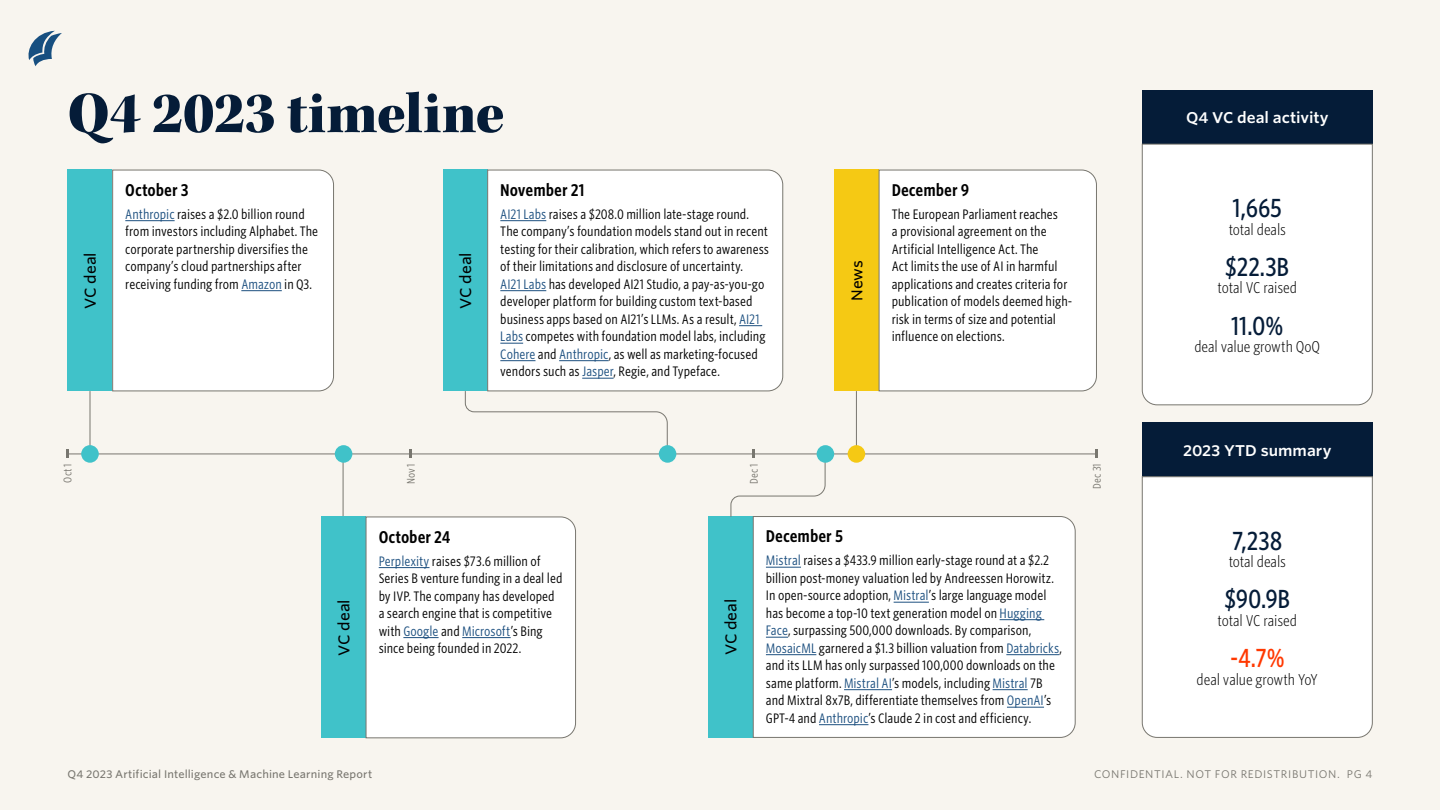
<style>
.page{position:relative;width:1440px;height:810px;background:#f8f5ef}
.page>*{position:absolute;margin:0;border:0;box-sizing:border-box;transform-origin:0 0}
.ETR_H1{font:60px "Kepler Std Black Subh";color:#051c38}
.ETR_Timeline_tombstone_number{font:500 25px "Whitney Cond S Sm";letter-spacing:-.005em;color:#051c38}
.ETR_Timeline_tombstone_number-2{font:500 25px "Whitney Cond S Sm";color:#ff3800}
.ETR_Timeline_item_date{font:600 16.25px "Whitney Cond S Sm";color:#000}
.ETR_Timeline_tombstone_text{font:300 15px "Whitney Cond S Sm";letter-spacing:-.01em;color:#000}
.ETR_Timeline_tombstone_header{font:600 15px "Whitney S Sm";color:#fff}
.ETR_Timeline_item_header{font:500 15px "Whitney S Sm";letter-spacing:-.01em;color:#000}
.ETR_Timeline_item_text{font:13.12px/17.5px "Whitney Cond S Sm";color:#000}
.t1{font:500 10.62px "Whitney S Sm";letter-spacing:.01em;color:#78766f}
.t2{font:10.62px "Whitney S Sm";letter-spacing:.055em;color:#78766f}
.ETR_Timeline_date_marker{font:10.62px "Whitney Cond S Sm";letter-spacing:.015em;color:#78766f}
.s1{color:#1d5080}
</style>
<div class="page">
<svg style="left:28px;top:31px;width:34px;height:35px"></svg>
<hr style="left:856px;top:391px;width:1px;height:63px;background:#78766f">
<hr style="left:343px;top:454px;width:1px;height:63px;background:#78766f">
<hr style="left:67px;top:454px;width:1030px;height:1px;background:#78766f">
<svg style="left:66px;top:450px;width:3px;height:8px"></svg>
<svg style="left:409px;top:450px;width:3px;height:8px"></svg>
<svg style="left:1095px;top:450px;width:3px;height:8px"></svg>
<div style="left:68px;top:170px;width:44px;height:221px;background:#40c2c9"></div>
<div style="left:112px;top:170px;width:222px;height:221px;background:#fff"></div>
<div style="left:443px;top:170px;width:45px;height:221px;background:#40c2c9"></div>
<div style="left:487px;top:170px;width:296px;height:221px;background:#fff"></div>
<div style="left:708px;top:516px;width:45px;height:222px;background:#40c2c9"></div>
<div style="left:753px;top:516px;width:323px;height:222px;background:#fff"></div>
<div style="left:321px;top:517px;width:45px;height:221px;background:#40c2c9"></div>
<div style="left:366px;top:517px;width:210px;height:221px;background:#fff"></div>
<div style="left:1142px;top:90px;width:230px;height:54px;background:#051c38"></div>
<div style="left:1142px;top:144px;width:231px;height:261px;background:#fff"></div>
<div style="left:1142px;top:423px;width:230px;height:54px;background:#051c38"></div>
<div style="left:1142px;top:476px;width:231px;height:262px;background:#fff"></div>
<svg style="left:730px;top:450px;width:96px;height:67px"></svg>
<div style="left:817px;top:445px;width:17px;height:18px;background:#40c2c9;border-radius:50%"></div>
<div style="left:848px;top:445px;width:17px;height:18px;background:#f5c914;border-radius:50%"></div>
<div style="left:335px;top:445px;width:17px;height:18px;background:#40c2c9;border-radius:50%"></div>
<div style="left:834px;top:170px;width:45px;height:221px;background:#f5c914"></div>
<div style="left:879px;top:170px;width:218px;height:221px;background:#fff"></div>
<svg style="left:465px;top:390px;width:203px;height:65px"></svg>
<div style="left:659px;top:445px;width:17px;height:18px;background:#40c2c9;border-radius:50%"></div>
<hr style="left:90px;top:391px;width:1px;height:63px;background:#78766f">
<div style="left:81px;top:445px;width:18px;height:18px;background:#40c2c9;border-radius:50%"></div>
<p class="ETR_H1" style="left:68px;top:79px;width:438px">Q4 2023 timeline</p>
<p class="ETR_Timeline_item_header" style="left:80px;top:309px;width:58px;rotate:-90deg">VC deal</p>
<p class="ETR_Timeline_item_date" style="left:125px;top:179px;width:65px">October 3</p>
<p class="ETR_Timeline_item_text" style="left:125px;top:205px;width:194px"><span class="s1">Anthropic</span> raises a $2.0 billion round from investors including Alphabet. The corporate partnership diversifies the company’s cloud partnerships after receiving funding from <span class="s1">Amazon</span> in Q3.</p>
<p class="ETR_Timeline_item_header" style="left:455px;top:309px;width:58px;rotate:-90deg">VC deal</p>
<p class="ETR_Timeline_item_date" style="left:500px;top:179px;width:86px">November 21</p>
<p class="ETR_Timeline_item_text" style="left:500px;top:205px;width:270px"><span class="s1">AI21 Labs</span> raises a $208.0 million late-stage round.<br>The company’s foundation models stand out in recent testing for their calibration, which refers to awareness of their limitations and disclosure of uncertainty.<br><span class="s1">AI21 Labs</span> has developed AI21 Studio, a pay-as-you-go developer platform for building custom text-based business apps based on AI21’s LLMs. As a result, <span class="s1">AI21<br>Labs</span> competes with foundation model labs, including <span class="s1">Cohere</span> and <span class="s1">Anthropic</span>, as well as marketing-focused vendors such as <span class="s1">Jasper</span>, Regie, and Typeface.</p>
<p class="ETR_Timeline_item_header" style="left:847px;top:301px;width:42px;rotate:-90deg">News</p>
<p class="ETR_Timeline_item_date" style="left:892px;top:179px;width:79px">December 9</p>
<p class="ETR_Timeline_item_text" style="left:892px;top:205px;width:182px">The European Parliament reaches<br>a provisional agreement on the Artificial Intelligence Act. The<br>Act limits the use of AI in harmful applications and creates criteria for publication of models deemed high&shy;risk in terms of size and potential influence on elections.</p>
<p class="ETR_Timeline_date_marker" style="left:61px;top:483px;width:21px;rotate:-90deg">Oct 1</p>
<p class="ETR_Timeline_date_marker" style="left:404px;top:484px;width:23px;rotate:-90deg">Nov 1</p>
<p class="ETR_Timeline_date_marker" style="left:747px;top:484px;width:22px;rotate:-90deg">Dec 1</p>
<p class="ETR_Timeline_date_marker" style="left:1090px;top:489px;width:27px;rotate:-90deg">Dec 31</p>
<p class="ETR_Timeline_item_header" style="left:333px;top:656px;width:58px;rotate:-90deg">VC deal</p>
<p class="ETR_Timeline_item_date" style="left:379px;top:526px;width:73px">October 24</p>
<p class="ETR_Timeline_item_text" style="left:379px;top:552px;width:185px"><span class="s1">Perplexity</span> raises $73.6 million of Series B venture funding in a deal led by IVP. The company has developed a search engine that is competitive with <span class="s1">Google</span> and <span class="s1">Microsoft</span>’s Bing since being founded in 2022.</p>
<p class="ETR_Timeline_item_header" style="left:721px;top:655px;width:58px;rotate:-90deg">VC deal</p>
<p class="ETR_Timeline_item_date" style="left:766px;top:525px;width:79px">December 5</p>
<p class="ETR_Timeline_item_text" style="left:766px;top:551px;width:298px"><span class="s1">Mistral</span> raises a $433.9 million early-stage round at a $2.2 billion post-money valuation led by Andreessen Horowitz.<br>In open-source adoption, <span class="s1">Mistral</span>’s large language model has become a top-10 text generation model on <span class="s1">Hugging Face</span>, surpassing 500,000 downloads. By comparison, <span class="s1">MosaicML</span> garnered a $1.3 billion valuation from <span class="s1">Databricks</span>, and its LLM has only surpassed 100,000 downloads on the same platform. <span class="s1">Mistral AI</span>’s models, including <span class="s1">Mistral</span> 7B and Mixtral 8x7B, differentiate themselves from <span class="s1">OpenAI</span>’s GPT-4 and <span class="s1">Anthropic</span>’s Claude 2 in cost and efficiency.</p>
<p class="ETR_Timeline_tombstone_header" style="left:1186px;top:107px;width:144px">Q4 VC deal activity</p>
<p class="ETR_Timeline_tombstone_number" style="left:1233px;top:191px;width:51px">1,665</p>
<p class="ETR_Timeline_tombstone_text" style="left:1229px;top:219px;width:59px">total deals</p>
<p class="ETR_Timeline_tombstone_number" style="left:1225px;top:250px;width:66px">$22.3B</p>
<p class="ETR_Timeline_tombstone_text" style="left:1218px;top:278px;width:81px">total VC raised</p>
<p class="ETR_Timeline_tombstone_number" style="left:1231px;top:309px;width:54px">11.0%</p>
<p class="ETR_Timeline_tombstone_text" style="left:1194px;top:337px;width:127px">deal value growth QoQ</p>
<p class="ETR_Timeline_tombstone_header" style="left:1183px;top:440px;width:150px">2023 YTD summary</p>
<p class="ETR_Timeline_tombstone_number" style="left:1232px;top:524px;width:52px">7,238</p>
<p class="ETR_Timeline_tombstone_text" style="left:1229px;top:552px;width:59px">total deals</p>
<p class="ETR_Timeline_tombstone_number" style="left:1224px;top:583px;width:67px">$90.9B</p>
<p class="ETR_Timeline_tombstone_text" style="left:1218px;top:611px;width:81px">total VC raised</p>
<p class="ETR_Timeline_tombstone_number-2" style="left:1230px;top:641px;width:56px">-4.7%</p>
<p class="ETR_Timeline_tombstone_text" style="left:1197px;top:669px;width:123px">deal value growth YoY</p>
<p class="t1" style="left:68px;top:767px;width:306px">Q4 2023 Artificial Intelligence &amp; Machine Learning Report</p>
<p class="t2" style="left:1094px;top:767px;width:280px">CONFIDENTIAL. NOT FOR REDISTRIBUTION. PG 4</p>
</div>
